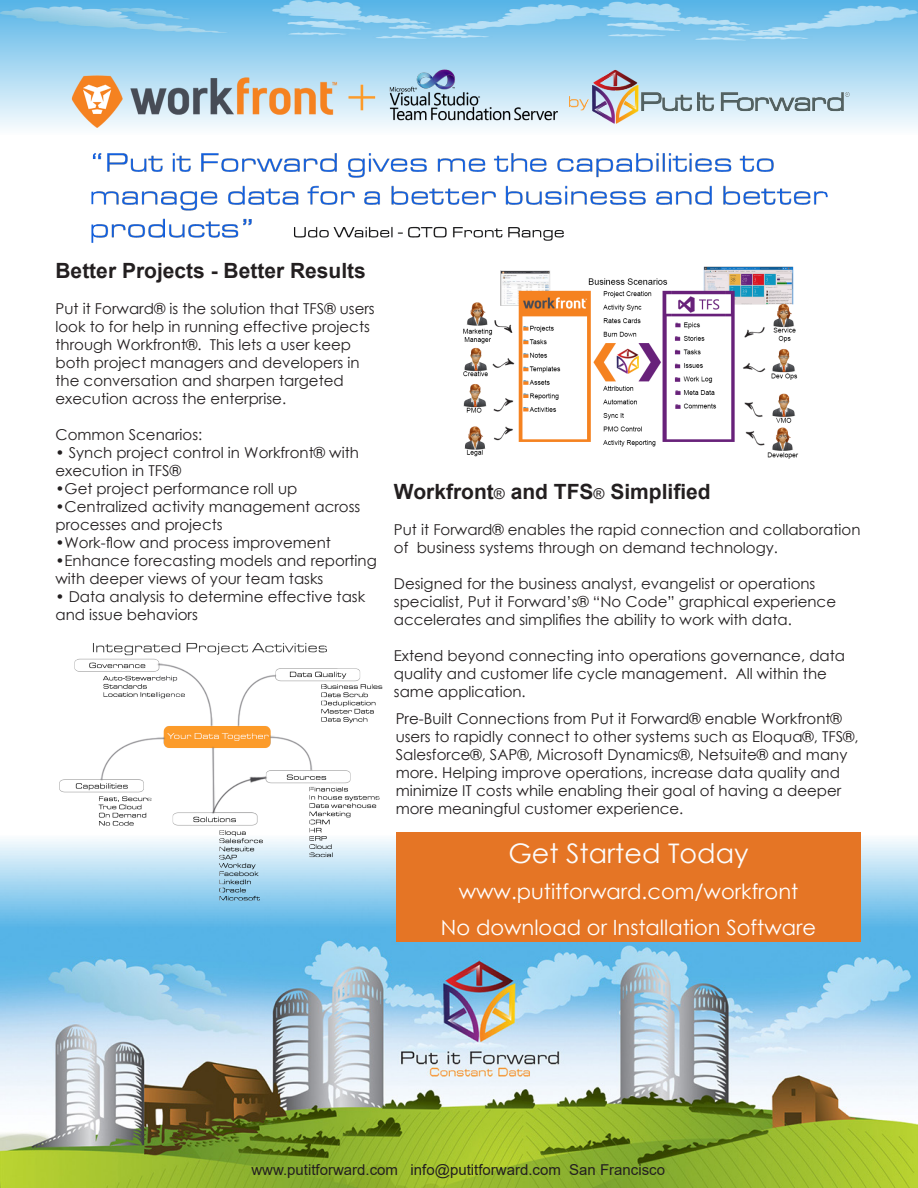
<style>
.page{position:relative;width:918px;height:1188px;background:#fff}
.page>*{position:absolute;margin:0;border:0;box-sizing:border-box;transform-origin:0 0}
.t1{font:27px "Century Gothic";color:#fcfcfc}
.t2{font:21px "Century Gothic";color:#fff}
.t3{font:700 21px "Arial";color:#231f20}
.t4{font:15px/18px "Century Gothic";color:#231f20}
.t5{font:15px "Arial";color:#231f20}
.s1{font-weight:400;font-size:15px}
</style>
<div class="page">
<img style="left:0;top:839px;width:918px;height:349px">
<img style="left:0;top:1px;width:918px;height:127px">
<div style="left:396px;top:832px;width:465px;height:110px;background:#e57525"></div>
<img style="left:91px;top:153px;width:737px;height:90px">
<img style="left:55px;top:643px;width:331px;height:260px">
<img style="left:61px;top:68px;width:799px;height:59px">
<img style="left:463px;top:266px;width:336px;height:193px">
<p class="t3" style="left:56px;top:256px;width:312px">Better Projects - Better Results</p>
<p class="t4" style="left:56px;top:300px;width:321px">Put it Forward® is the solution that TFS® users look to for help in running effective projects through Workfront®. This lets a user keep both project managers and developers in the conversation and sharpen targeted execution across the enterprise.</p>
<p class="t4" style="left:56px;top:426px;width:148px">Common Scenarios:</p>
<p class="t4" style="left:56px;top:444px;width:305px">• Synch project control in Workfront® with execution in TFS®</p>
<p class="t4" style="left:56px;top:480px;width:243px">•Get project performance roll up</p>
<p class="t4" style="left:56px;top:498px;width:306px">•Centralized activity management across processes and projects</p>
<p class="t4" style="left:56px;top:534px;width:277px">•Work-flow and process improvement</p>
<p class="t4" style="left:56px;top:552px;width:323px">•Enhance forecasting models and reporting with deeper views of your team tasks</p>
<p class="t4" style="left:56px;top:588px;width:311px">• Data analysis to determine effective task and issue behaviors</p>
<p class="t3" style="left:394px;top:476px;width:318px">Workfront<span class="s1">®</span> and TFS<span class="s1">®</span> Simplified</p>
<p class="t4" style="left:394px;top:520px;width:468px">Put it Forward® enables the rapid connection and collaboration of business systems through on demand technology.</p>
<p class="t4" style="left:394px;top:574px;width:444px">Designed for the business analyst, evangelist or operations specialist, Put it Forward’s® “No Code” graphical experience accelerates and simplifies the ability to work with data.</p>
<p class="t4" style="left:394px;top:646px;width:453px">Extend beyond connecting into operations governance, data quality and customer life cycle management. All within the same application.</p>
<p class="t4" style="left:396px;top:710px;width:464px">Pre-Built Connections from Put it Forward® enable Workfront® users to rapidly connect to other systems such as Eloqua®, TFS®, Salesforce®, SAP®, Microsoft Dynamics®, Netsuite® and many more. Helping improve operations, increase data quality and minimize IT costs while enabling their goal of having a deeper more meaningful customer experience.</p>
<p class="t1" style="left:508px;top:834px;width:242px">Get Started Today</p>
<p class="t2" style="left:459px;top:877px;width:341px">www.putitforward.com/workfront</p>
<p class="t2" style="left:441px;top:913px;width:377px">No download or Installation Software</p>
<p class="t5" style="left:251px;top:1159px;width:415px">www.putitforward.com info@putitforward.com San Francisco</p>
</div>
